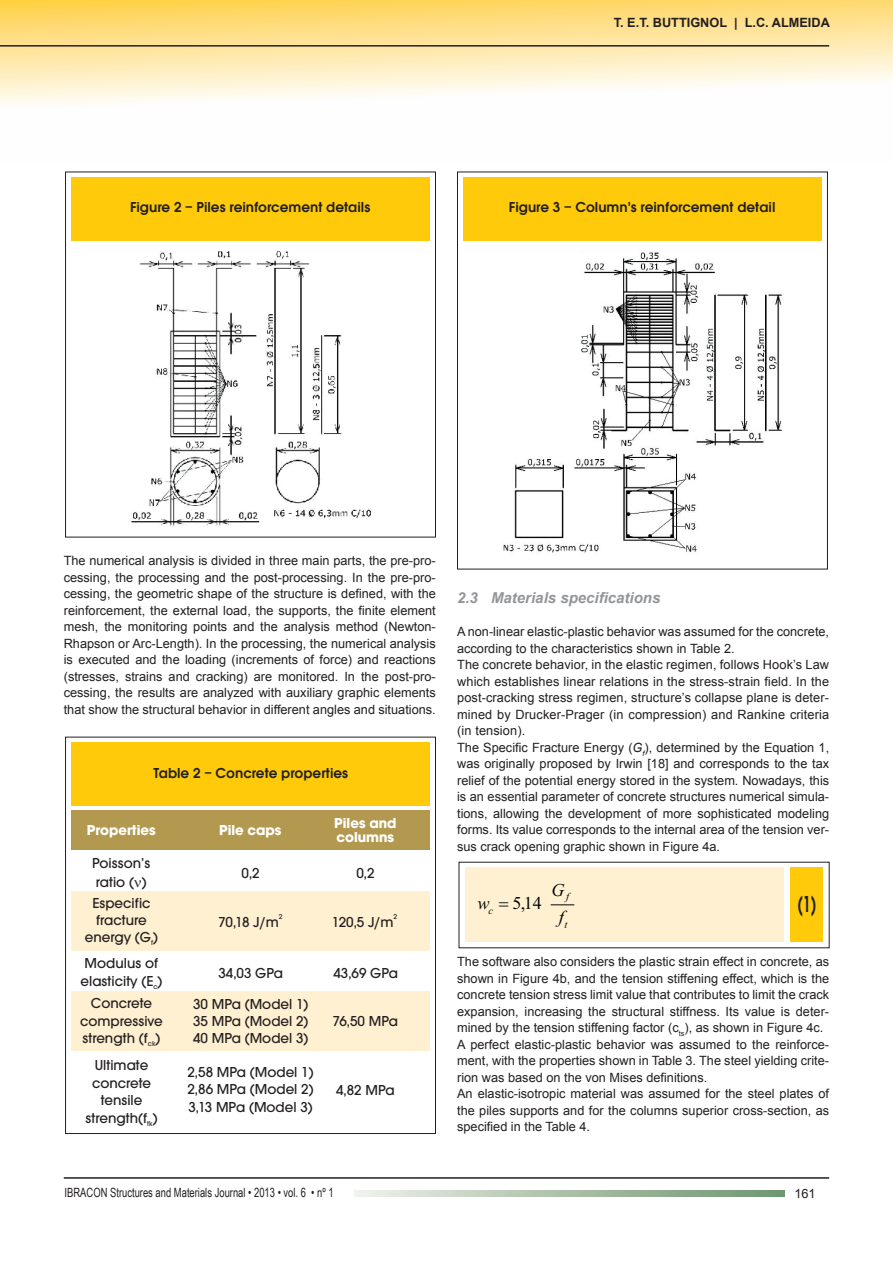
<style>
.page{position:relative;width:893px;height:1263px;background:#fff}
.page>*{position:absolute;margin:0;border:0;box-sizing:border-box;transform-origin:0 0}
.t1{font:600 24px "Avant Garde ITC";color:#231f20;scale:.67 1}
.t2{font:18px "Times New Roman";color:#040504}
.t3{font:italic 18px "Times New Roman";color:#040504}
.t4{font:15px/17.4px "Avant Garde Md ITC";color:#231f20;text-align:center}
.t5{font:600 15px "Avant Garde ITC";color:#231f20}
.t6{font:700 15px/14.2px "Avant Garde Md ITC";color:#fff}
.t7{font:italic 700 15px "Arial";color:#939598}
.t8{font:12.75px/16.5px "Arial";color:#231f20}
.t9{font:12.75px "Arial Narrow";color:#231f20;scale:.9 1}
.t10{font:700 12.75px "Arial";color:#231f20}
.t11{font:italic 10.5px "Times New Roman";color:#040504}
.t12{font:7.5px "Avant Garde Md ITC";color:#231f20}
.s1{font-style:italic}
</style>
<div class="page">
<svg style="left:0;top:0;width:893px;height:105px"></svg>
<hr style="left:64px;top:1177px;width:765px;height:2px;background:#231f20">
<hr style="left:0;top:45px;width:829px;height:2px;background:#231f20">
<svg style="left:354px;top:1190px;width:431px;height:6px;background:#acc0aa"></svg>
<div style="left:790px;top:867px;width:33px;height:75px;background:#feca0a"></div>
<div style="left:466px;top:867px;width:318px;height:75px;background:#fef0d0"></div>
<svg style="left:551px;top:904px;width:23px;height:1px"></svg>
<div style="left:65px;top:172px;width:371px;height:365px;border:1px solid #231f20"></div>
<div style="left:71px;top:177px;width:359px;height:63px;background:#feca0a"></div>
<img style="left:130px;top:251px;width:241px;height:276px">
<div style="left:457px;top:172px;width:371px;height:397px;border:1px solid #231f20"></div>
<div style="left:463px;top:177px;width:359px;height:63px;background:#feca0a"></div>
<img style="left:503px;top:252px;width:280px;height:302px">
<div style="left:65px;top:737px;width:371px;height:397px;border:1px solid #231f20"></div>
<div style="left:71px;top:891px;width:359px;height:60px;background:#fef0d0"></div>
<div style="left:71px;top:992px;width:359px;height:59px;background:#fef0d0"></div>
<div style="left:71px;top:742px;width:359px;height:63px;background:#feca0a"></div>
<div style="left:71px;top:810px;width:359px;height:40px;background:#b39950"></div>
<p class="t10" style="left:614px;top:15px;width:218px">T. E.T. BUTTIGNOL | L.C. ALMEIDA</p>
<p class="t5" style="left:130px;top:199px;width:242px">Figure 2 – Piles reinforcement details</p>
<p class="t5" style="left:509px;top:199px;width:268px">Figure 3 – Column's reinforcement detail</p>
<p class="t8" style="left:64px;top:553px;width:374px;text-align:justify">The numerical analysis is divided in three main parts, the pre-pro&shy;cessing, the processing and the post-processing. In the pre-pro&shy;cessing, the geometric shape of the structure is defined, with the reinforcement, the external load, the supports, the finite element mesh, the monitoring points and the analysis method (Newton-Rhapson or Arc-Length). In the processing, the numerical analysis is executed and the loading (increments of force) and reactions (stresses, strains and cracking) are monitored. In the post-pro&shy;cessing, the results are analyzed with auxiliary graphic elements that show the structural behavior in different angles and situations.</p>
<p class="t5" style="left:153px;top:764px;width:196px">Table 2 – Concrete properties</p>
<p class="t6" style="left:87px;top:823px;width:71px">Properties</p>
<p class="t6" style="left:219px;top:823px;width:64px">Pile caps</p>
<p class="t6" style="left:334px;top:815px;width:64px">Piles and columns</p>
<p class="t4" style="left:92px;top:853px;width:60px;line-height:18.8px;text-align:left">Poisson’s ratio (■)</p>
<p class="t4" style="left:242px;top:864px;width:20px">0,2</p>
<p class="t4" style="left:356px;top:864px;width:20px">0,2</p>
<p class="t4" style="left:85px;top:894px;width:75px">Especific fracture energy (G)<sub>f</sub></p>
<p class="t12" style="left:279px;top:912px;width:5px">2</p>
<p class="t4" style="left:218px;top:913px;width:62px">70,18 J/m</p>
<p class="t12" style="left:394px;top:912px;width:5px">2</p>
<p class="t4" style="left:332px;top:913px;width:63px">120,5 J/m</p>
<p class="t4" style="left:81px;top:955px;width:83px;text-align:left">Modulus of elasticity (E )<sub>c</sub></p>
<p class="t4" style="left:218px;top:964px;width:66px">34,03 GPa</p>
<p class="t4" style="left:333px;top:964px;width:66px">43,69 GPa</p>
<p class="t4" style="left:80px;top:995px;width:84px">Concrete compressive strength (f )<sub>ck</sub></p>
<p class="t4" style="left:193px;top:995px;width:117px;text-align:justify">30 MPa (Model 1)<br>35 MPa (Model 2)<br>40 MPa (Model 3)</p>
<p class="t4" style="left:333px;top:1013px;width:67px">76,50 MPa</p>
<p class="t4" style="left:85px;top:1057px;width:74px">Ultimate concrete tensile strength(f )<sub>tk</sub></p>
<p class="t4" style="left:187px;top:1063px;width:128px;text-align:justify">2,58 MPa (Model 1)<br>2,86 MPa (Model 2)<br>3,13 MPa (Model 3)</p>
<p class="t4" style="left:336px;top:1081px;width:60px">4,82 MPa</p>
<p class="t7" style="left:457px;top:588px;width:205px">2.3 Materials specifications</p>
<p class="t8" style="left:457px;top:623px;width:374px">A non-linear elastic-plastic behavior was assumed for the concrete, according to the characteristics shown in Table 2.<br>The concrete behavior, in the elastic regimen, follows Hook’s Law which establishes linear relations in the stress-strain field. In the post-cracking stress regimen, structure’s collapse plane is deter&shy;mined by Drucker-Prager (in compression) and Rankine criteria (in tension).<br>The Specific Fracture Energy (<span class="s1">G</span><sub>f</sub>), determined by the Equation 1, was originally proposed by Irwin [18] and corresponds to the tax relief of the potential energy stored in the system. Nowadays, this is an essential parameter of concrete structures numerical simula&shy;tions, allowing the development of more sophisticated modeling forms. Its value corresponds to the internal area of the tension ver&shy;sus crack opening graphic shown in Figure 4a.</p>
<h2 class="t3" style="left:551px;top:877px;width:14px">G</h2>
<p class="t11" style="left:566px;top:889px;width:4px">f</p>
<h2 class="t3" style="left:477px;top:891px;width:14px">w</h2>
<h2 class="t2" style="left:512px;top:891px;width:31px">5,14</h2>
<p class="t11" style="left:489px;top:903px;width:6px">c</p>
<h2 class="t3" style="left:559px;top:905px;width:7px">f</h2>
<p class="t11" style="left:565px;top:917px;width:4px">t</p>
<h1 class="t1" style="left:798px;top:890px;width:28px">(1)</h1>
<p class="t8" style="left:457px;top:953px;width:374px">The software also considers the plastic strain effect in concrete, as shown in Figure 4b, and the tension stiffening effect, which is the concrete tension stress limit value that contributes to limit the crack expansion, increasing the structural stiffness. Its value is deter&shy;mined by the tension stiffening factor (c<sub>ts</sub>), as shown in Figure 4c.<br>A perfect elastic-plastic behavior was assumed to the reinforce&shy;ment, with the properties shown in Table 3. The steel yielding crite&shy;rion was based on the von Mises definitions.<br>An elastic-isotropic material was assumed for the steel plates of the piles supports and for the columns superior cross-section, as specified in the Table 4.</p>
<p class="t9" style="left:65px;top:1183px;width:300px">IBRACON Structures and Materials Journal • 2013 • vol. 6 • nº 1</p>
<p class="t8" style="left:794px;top:1185px;width:23px">161</p>
</div>
